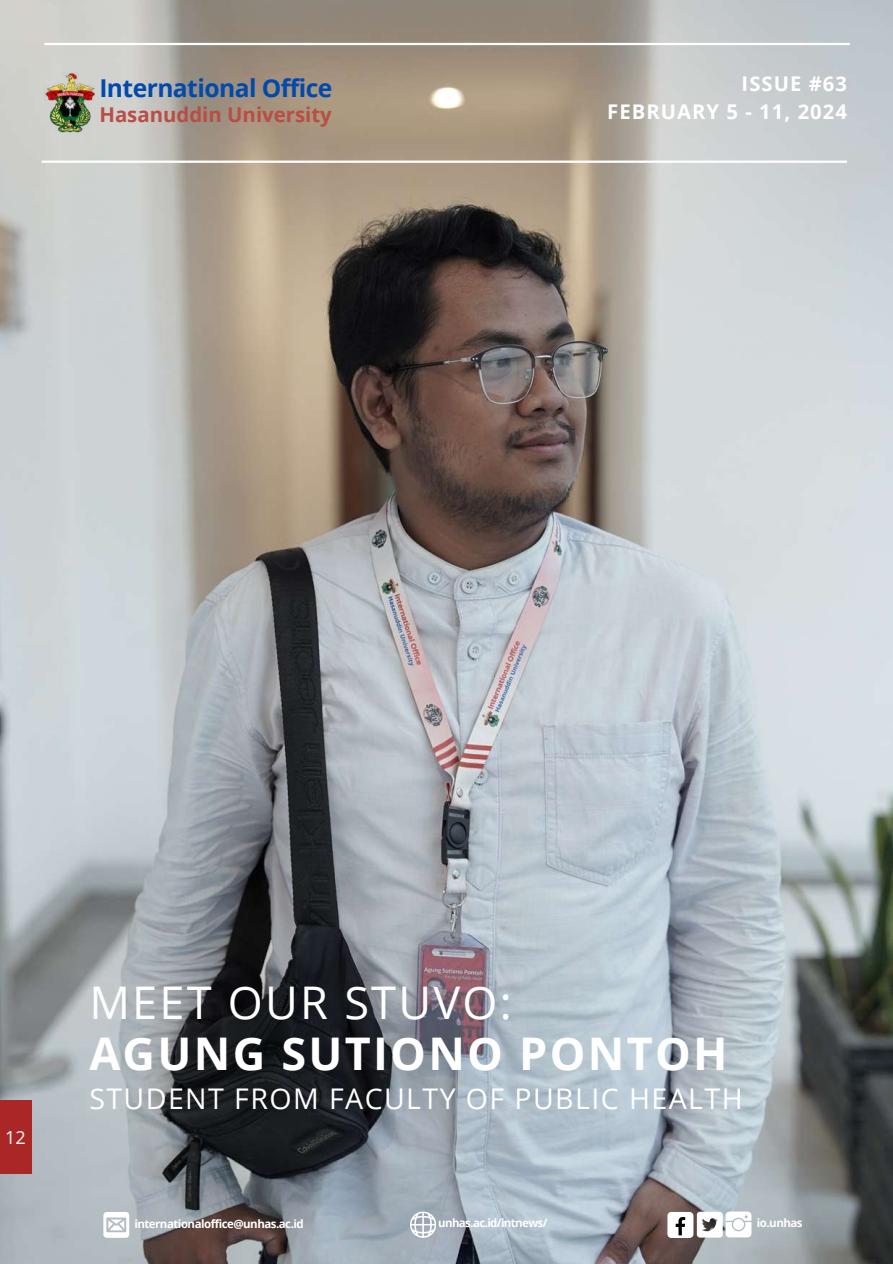
<style>
.page{position:relative;width:893px;height:1264px;background:#fff}
.page>*{position:absolute;margin:0;border:0;box-sizing:border-box;transform-origin:0 0}
.t1{font:700 45px "Open Sans";letter-spacing:.05em;color:#fff}
.t2{font:45px "Open Sans";letter-spacing:.05em;color:#fff}
.t3{font:28.5px "Open Sans";letter-spacing:.05em;color:#fff}
.t4{font:700 24.6px "Open Sans";letter-spacing:-.02em;color:#004aad}
.t5{font:700 20.4px "Open Sans";color:#ba4d46}
.t6{font:700 20.25px/28.2px "Open Sans";letter-spacing:.05em;color:#fff;text-align:right}
.t7{font:18px "Open Sans";color:#fff}
.t8{font:700 11.55px "Open Sans";letter-spacing:-.045em;color:#fff}
</style>
<div class="page">
<img style="left:0;top:0;width:892px;height:1263px">
<div style="left:667px;top:1211px;width:26px;height:26px;background:#fff;border-radius:4px"></div>
<svg style="left:675px;top:1217px;width:10px;height:18px"></svg>
<svg style="left:696px;top:1211px;width:55px;height:26px"></svg>
<svg style="left:410px;top:1211px;width:26px;height:26px"></svg>
<svg style="left:103px;top:1211px;width:26px;height:26px"></svg>
<div style="left:0;top:1100px;width:31px;height:74px;background:#aa2725"></div>
<img style="left:44px;top:72px;width:51px;height:61px">
<hr style="left:44px;top:43px;width:805px;height:2px;background:#fff">
<hr style="left:42px;top:160px;width:805px;height:3px;background:#fff">
<h3 class="t4" style="left:99px;top:71px;width:235px">International Office</h3>
<h3 class="t5" style="left:99px;top:100px;width:234px">Hasanuddin University</h3>
<h3 class="t6" style="left:607px;top:69px;width:241px">ISSUE #63<br>FEBRUARY 5 - 11, 2024</h3>
<h3 class="t7" style="left:5px;top:1124px;width:22px">12</h3>
<h1 class="t2" style="left:89px;top:971px;width:424px">MEET OUR STUVO:</h1>
<h1 class="t1" style="left:89px;top:1021px;width:639px">AGUNG SUTIONO PONTOH</h1>
<h2 class="t3" style="left:89px;top:1078px;width:654px">STUDENT FROM FACULTY OF PUBLIC HEALTH</h2>
<p class="t8" style="left:134px;top:1215px;width:171px">internationaloffice@unhas.ac.id</p>
<p class="t8" style="left:438px;top:1214px;width:111px">unhas.ac.id/intnews/</p>
<p class="t8" style="left:756px;top:1214px;width:47px">io.unhas</p>
</div>
